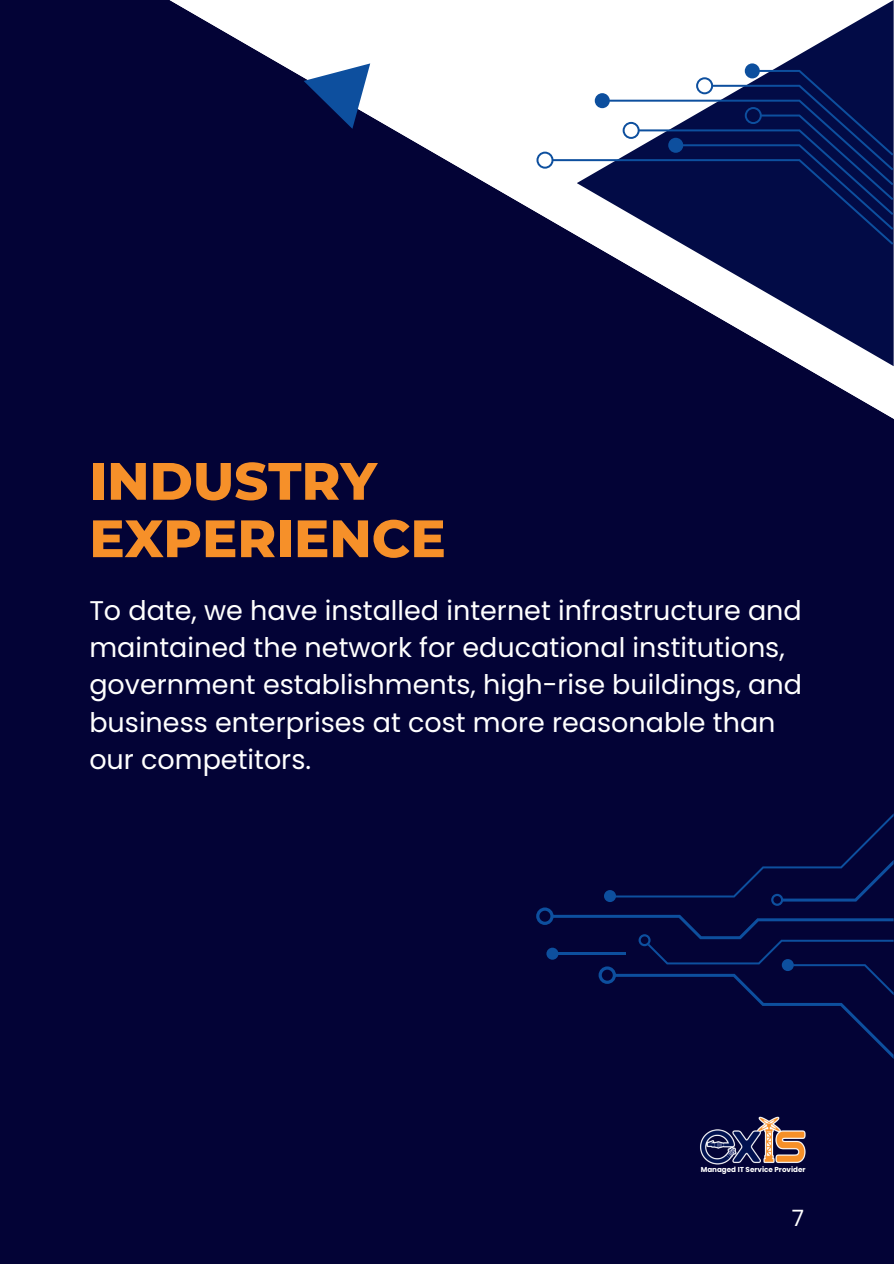
<style>
.page{position:relative;width:894px;height:1264px;background:#fff}
.page>*{position:absolute;margin:0;border:0;box-sizing:border-box;transform-origin:0 0}
.t1{font:800 52.5px/57.3px "Montserrat";color:#f69029}
.t2{font:27px/37.2px "Poppins";color:#fff}
.t3{font:22.5px "Poppins";color:#fff}
.t4{font:700 7.2px "Poppins";color:#fff}
</style>
<div class="page">
<div style="left:0;top:0;width:893px;height:1263px;background:#030336"></div>
<svg style="left:576px;top:0;width:317px;height:366px"></svg>
<svg style="left:304px;top:63px;width:66px;height:66px"></svg>
<img style="left:699px;top:1113px;width:107px;height:61px">
<svg style="left:536px;top:77px;width:357px;height:168px"></svg>
<div style="left:744px;top:64px;width:15px;height:14px;background:#0d4f9e;border-radius:7px"></div>
<svg style="left:536px;top:907px;width:16px;height:17px"></svg>
<div style="left:546px;top:947px;width:12px;height:12px;background:#0d4f9e;border-radius:50%"></div>
<svg style="left:552px;top:813px;width:340px;height:245px;fill:#030336"></svg>
<h1 class="t1" style="left:89px;top:449px;width:358px">INDUSTRY<br>EXPERIENCE</h1>
<p class="t2" style="left:89px;top:592px;width:714px">To date, we have installed internet infrastructure and maintained the network for educational institutions, government establishments, high-rise buildings, and business enterprises at cost more reasonable than our competitors.</p>
<p class="t4" style="left:700px;top:1165px;width:106px">Managed IT Service Provider</p>
<p class="t3" style="left:791px;top:1205px;width:14px">7</p>
</div>
